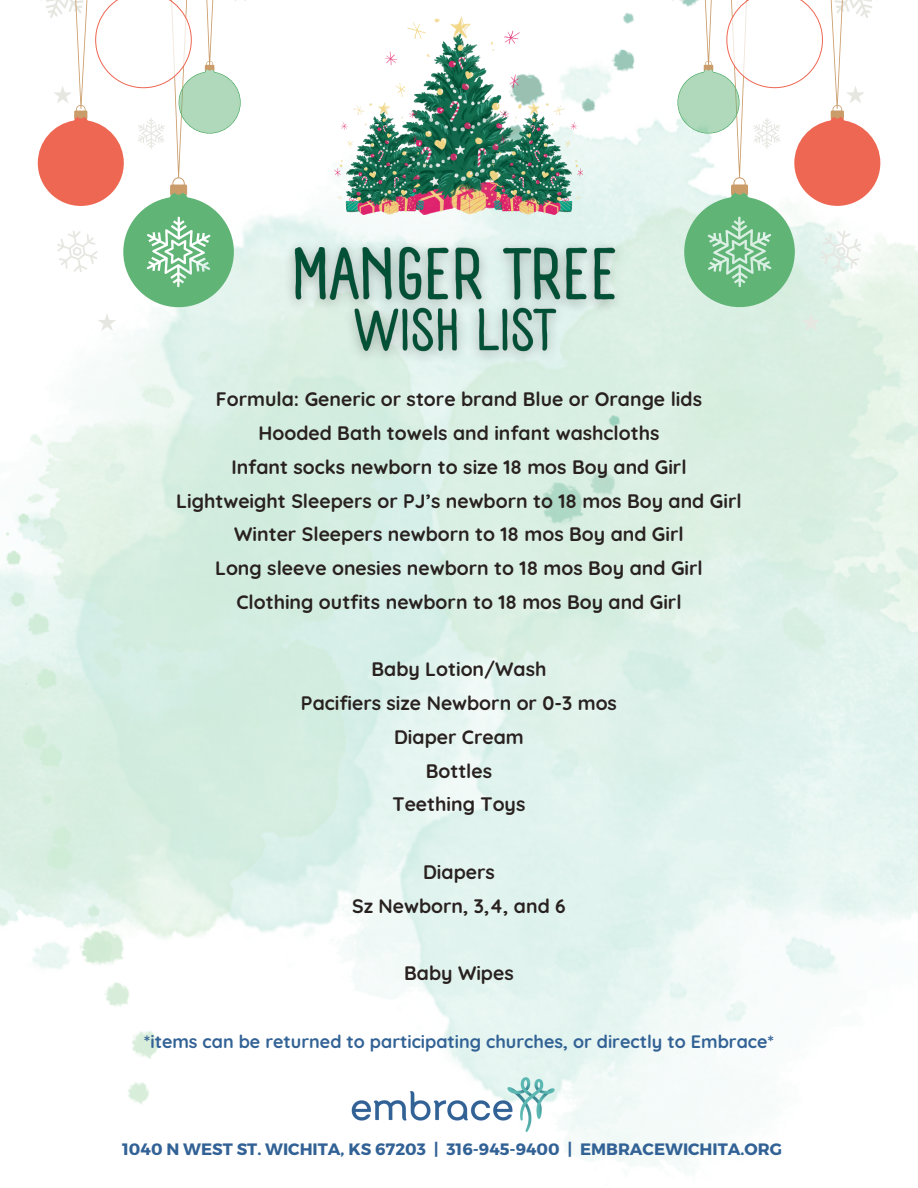
<style>
.page{position:relative;width:918px;height:1188px;background:#fff}
.page>*{position:absolute;margin:0;border:0;box-sizing:border-box;transform-origin:0 0}
.t1{font:700 19.5px "Quicksand";color:#282120}
.t2{font:700 18px "Quicksand";color:#326295}
.t3{font:700 16.5px "Montserrat";color:#326295}
</style>
<div class="page">
<img style="left:384px;top:17px;width:153px;height:198px">
<img style="left:335px;top:102px;width:92px;height:113px">
<img style="left:491px;top:102px;width:92px;height:113px">
<svg style="left:98px;top:313px;width:18px;height:18px"></svg>
<svg style="left:37px;top:0;width:213px;height:307px"></svg>
<img style="left:351px;top:1071px;width:206px;height:62px">
<img style="left:275px;top:231px;width:359px;height:142px">
<svg style="left:802px;top:313px;width:19px;height:18px"></svg>
<svg style="left:669px;top:0;width:224px;height:307px"></svg>
<p class="t1" style="left:216px;top:387px;width:488px">Formula: Generic or store brand Blue or Orange lids</p>
<p class="t1" style="left:259px;top:421px;width:402px">Hooded Bath towels and infant washcloths</p>
<p class="t1" style="left:231px;top:454px;width:457px">Infant socks newborn to size 18 mos Boy and Girl</p>
<p class="t1" style="left:176px;top:488px;width:567px">Lightweight Sleepers or PJ’s newborn to 18 mos Boy and Girl</p>
<p class="t1" style="left:234px;top:522px;width:451px">Winter Sleepers newborn to 18 mos Boy and Girl</p>
<p class="t1" style="left:215px;top:556px;width:489px">Long sleeve onesies newborn to 18 mos Boy and Girl</p>
<p class="t1" style="left:236px;top:589px;width:447px">Clothing outfits newborn to 18 mos Boy and Girl</p>
<p class="t1" style="left:371px;top:657px;width:176px">Baby Lotion/Wash</p>
<p class="t1" style="left:301px;top:691px;width:318px">Pacifiers size Newborn or 0-3 mos</p>
<p class="t1" style="left:394px;top:724px;width:131px">Diaper Cream</p>
<p class="t1" style="left:426px;top:758px;width:68px">Bottles</p>
<p class="t1" style="left:393px;top:792px;width:134px">Teething Toys</p>
<p class="t1" style="left:423px;top:859px;width:73px">Diapers</p>
<p class="t1" style="left:352px;top:893px;width:215px">Sz Newborn, 3,4, and 6</p>
<p class="t1" style="left:404px;top:961px;width:111px">Baby Wipes</p>
<p class="t2" style="left:144px;top:1030px;width:632px">*items can be returned to participating churches, or directly to Embrace*</p>
<p class="t3" style="left:122px;top:1139px;width:661px">1040 N WEST ST. WICHITA, KS 67203 | 316-945-9400 | EMBRACEWICHITA.ORG</p>
</div>
